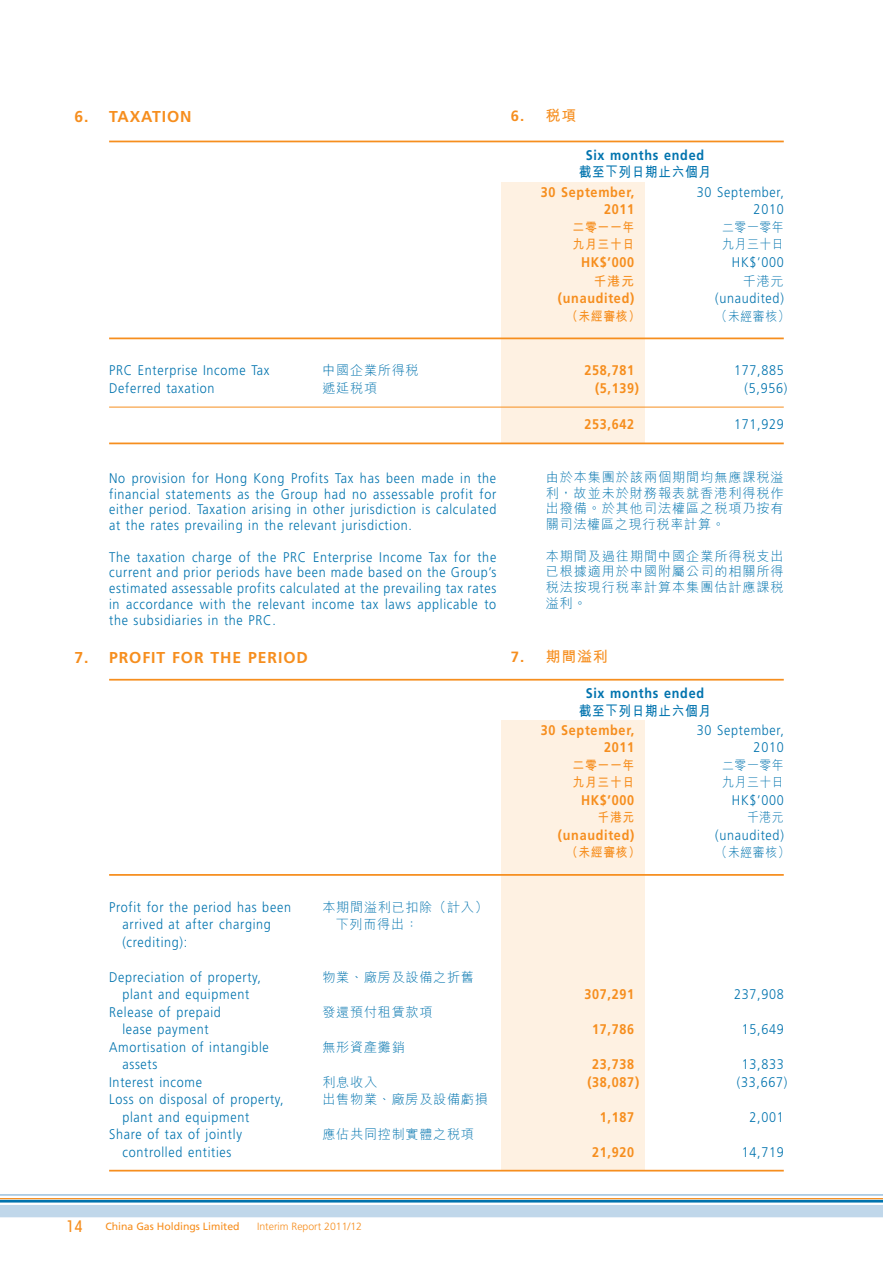
<style>
.page{position:relative;width:883px;height:1265px;background:#fff}
.page>*{position:absolute;margin:0;border:0;box-sizing:border-box;transform-origin:0 0}
.t1{font:700 15.75px "Frutiger LT Std";letter-spacing:.055em;color:#f68e1e}
.t2{font:500 condensed 15.75px "ITC Avant Garde Std";color:#f68e1e}
.t3{font:700 14.88px "M Hei HK";color:#f68e1e}
.t4{font:700 14.88px "Frutiger LT Std";color:#f68e1e}
.t5{font:300 14px/15.8px "Frutiger LT Std";letter-spacing:.055em;color:#0073ae;text-align:justify;scale:.9 1}
.t6{font:700 14px "Frutiger LT Std";letter-spacing:.055em;color:#f68e1e;scale:.9 1}
.t7{font:700 14px/17.5px "Frutiger LT Std";letter-spacing:.055em;color:#0073ae;text-align:center;scale:.9 1}
.t8{font:300 13.12px/15.8px "M Hei HK";letter-spacing:.055em;color:#0073ae;text-align:justify}
.t9{font:700 13.12px "M Hei HK";letter-spacing:.055em;color:#f68e1e;scale:.9 1}
.t10{font:300 13.12px "M Hei HK";letter-spacing:.055em;color:#0073ae;scale:.9 1}
.t11{font:700 13.12px "M Hei HK";letter-spacing:.055em;color:#f68e1e}
.t12{font:10.5px "Frutiger LT Std";color:#f68e1e}
.t13{font:300 10.5px "Frutiger LT Std";color:#f68e1e}
.s1{font-family:"M Hei HK"}
.s2{font-family:"Frutiger LT Std"}
</style>
<div class="page">
<svg style="left:0;top:1194px;width:883px;height:23px"></svg>
<hr style="left:109px;top:141px;width:675px;height:1px;background:#f68e1e">
<div style="left:501px;top:182px;width:144px;height:261px;background:#fef1e2"></div>
<hr style="left:109px;top:338px;width:675px;height:1px;background:#f68e1e">
<hr style="left:109px;top:407px;width:675px;height:1px;background:#f68e1e">
<hr style="left:109px;top:443px;width:675px;height:1px;background:#f68e1e">
<hr style="left:109px;top:679px;width:675px;height:2px;background:#f68e1e">
<div style="left:501px;top:720px;width:144px;height:451px;background:#fef1e2"></div>
<hr style="left:109px;top:874px;width:675px;height:2px;background:#f68e1e">
<hr style="left:109px;top:1170px;width:675px;height:2px;background:#f68e1e">
<p class="t1" style="left:74px;top:107px;width:119px">6. TAXATION</p>
<p class="t4" style="left:511px;top:107px;width:67px">6. <span class="s1">稅項</span></p>
<p class="t7" style="left:579px;top:146px;width:149px">Six months ended<span class="s1">截至下列日期止六個月</span></p>
<p class="t6" style="left:541px;top:184px;width:105px">30 September,</p>
<p class="t5" style="left:697px;top:184px;width:98px">30 September,</p>
<p class="t6" style="left:604px;top:201px;width:35px">2011</p>
<p class="t5" style="left:754px;top:202px;width:35px">2010</p>
<p class="t9" style="left:573px;top:217px;width:70px">二零一一年</p>
<p class="t10" style="left:722px;top:218px;width:70px">二零一零年</p>
<p class="t9" style="left:573px;top:235px;width:70px">九月三十日</p>
<p class="t10" style="left:722px;top:235px;width:70px">九月三十日</p>
<p class="t6" style="left:581px;top:254px;width:61px">HK$’000</p>
<p class="t5" style="left:732px;top:254px;width:59px">HK$’000</p>
<p class="t11" style="left:593px;top:271px;width:42px">千港元</p>
<p class="t8" style="left:743px;top:273px;width:42px">千港元</p>
<p class="t6" style="left:558px;top:290px;width:86px">(unaudited)</p>
<p class="t5" style="left:715px;top:291px;width:78px">(unaudited)</p>
<p class="t9" style="left:566px;top:306px;width:84px">（未經審核）</p>
<p class="t10" style="left:716px;top:307px;width:84px">（未經審核）</p>
<p class="t5" style="left:109px;top:363px;width:180px">PRC Enterprise Income Tax</p>
<p class="t8" style="left:322px;top:362px;width:98px">中國企業所得稅</p>
<p class="t6" style="left:585px;top:362px;width:57px">258,781</p>
<p class="t5" style="left:734px;top:363px;width:57px">177,885</p>
<p class="t5" style="left:109px;top:380px;width:119px">Deferred taxation</p>
<p class="t8" style="left:322px;top:379px;width:56px">遞延稅項</p>
<p class="t6" style="left:595px;top:380px;width:51px">(5,139 )</p>
<p class="t5" style="left:745px;top:380px;width:49px">(5,956)</p>
<p class="t6" style="left:585px;top:416px;width:57px">253,642</p>
<p class="t5" style="left:734px;top:417px;width:57px">171,929</p>
<p class="t5" style="left:109px;top:470px;width:432px">No provision for Hong Kong Profits Tax has been made in the financial statements as the Group had no assessable profit for either period. Taxation arising in other jurisdiction is calculated at the rates prevailing in the relevant jurisdiction.</p>
<p class="t5" style="left:109px;top:549px;width:432px">The taxation charge of the PRC Enterprise Income Tax for the current and prior periods have been made based on the Group’s estimated assessable profits calculated at the prevailing tax rates in accordance with the relevant income tax laws applicable to the subsidiaries in the PRC.</p>
<p class="t1" style="left:74px;top:648px;width:235px">7. PROFIT FOR THE PERIOD</p>
<p class="t8" style="left:546px;top:469px;width:240px">由於本集團於該兩個期間均無應課稅溢利，故並未於財務報表就香港利得稅作出撥備。於其他司法權區之稅項乃按有關司法權區之現行稅率計算。</p>
<p class="t8" style="left:546px;top:547px;width:240px">本期間及過往期間中國企業所得稅支出已根據適用於中國附屬公司的相關所得稅法按現行稅率計算本集團估計應課稅溢利。</p>
<p class="t3" style="left:511px;top:645px;width:98px"><span class="s2">7.</span> 期間溢利</p>
<p class="t7" style="left:579px;top:685px;width:149px">Six months ended<span class="s1">截至下列日期止六個月</span></p>
<p class="t6" style="left:541px;top:722px;width:105px">30 September,</p>
<p class="t5" style="left:697px;top:722px;width:98px">30 September,</p>
<p class="t6" style="left:604px;top:739px;width:35px">2011</p>
<p class="t5" style="left:754px;top:740px;width:35px">2010</p>
<p class="t9" style="left:573px;top:755px;width:70px">二零一一年</p>
<p class="t10" style="left:722px;top:756px;width:70px">二零一零年</p>
<p class="t9" style="left:573px;top:773px;width:70px">九月三十日</p>
<p class="t10" style="left:722px;top:773px;width:70px">九月三十日</p>
<p class="t6" style="left:581px;top:792px;width:61px">HK$’000</p>
<p class="t5" style="left:732px;top:792px;width:59px">HK$’000</p>
<p class="t9" style="left:598px;top:808px;width:42px">千港元</p>
<p class="t10" style="left:747px;top:808px;width:42px">千港元</p>
<p class="t6" style="left:558px;top:827px;width:86px">(unaudited)</p>
<p class="t5" style="left:715px;top:827px;width:78px">(unaudited)</p>
<p class="t9" style="left:566px;top:843px;width:84px">（未經審核）</p>
<p class="t10" style="left:716px;top:843px;width:84px">（未經審核）</p>
<p class="t5" style="left:109px;top:899px;width:204px">Profit for the period has been</p>
<p class="t8" style="left:322px;top:898px;width:167px">本期間溢利已扣除（計入）</p>
<p class="t5" style="left:122px;top:917px;width:166px">arrived at after charging</p>
<p class="t8" style="left:336px;top:916px;width:84px">下列而得出：</p>
<p class="t5" style="left:122px;top:934px;width:74px">(crediting):</p>
<p class="t5" style="left:109px;top:969px;width:170px">Depreciation of property,</p>
<p class="t8" style="left:322px;top:968px;width:153px">物業、廠房及設備之折舊</p>
<p class="t5" style="left:122px;top:987px;width:142px">plant and equipment</p>
<p class="t6" style="left:585px;top:986px;width:57px">307,291</p>
<p class="t5" style="left:734px;top:987px;width:57px">237,908</p>
<p class="t5" style="left:109px;top:1004px;width:126px">Release of prepaid</p>
<p class="t8" style="left:322px;top:1003px;width:112px">發還預付租賃款項</p>
<p class="t5" style="left:122px;top:1022px;width:97px">lease payment</p>
<p class="t6" style="left:592px;top:1021px;width:48px">17,786</p>
<p class="t5" style="left:742px;top:1022px;width:48px">15,649</p>
<p class="t5" style="left:109px;top:1039px;width:179px">Amortisation of intangible</p>
<p class="t8" style="left:322px;top:1038px;width:84px">無形資產攤銷</p>
<p class="t5" style="left:122px;top:1057px;width:40px">assets</p>
<p class="t6" style="left:592px;top:1056px;width:48px">23,738</p>
<p class="t5" style="left:742px;top:1057px;width:48px">13,833</p>
<p class="t5" style="left:109px;top:1074px;width:105px">Interest income</p>
<p class="t8" style="left:322px;top:1073px;width:56px">利息收入</p>
<p class="t6" style="left:587px;top:1073px;width:59px">(38,087 )</p>
<p class="t5" style="left:737px;top:1074px;width:58px">(33,667)</p>
<p class="t5" style="left:109px;top:1092px;width:195px">Loss on disposal of property,</p>
<p class="t8" style="left:322px;top:1091px;width:167px">出售物業、廠房及設備虧損</p>
<p class="t5" style="left:122px;top:1109px;width:142px">plant and equipment</p>
<p class="t6" style="left:600px;top:1108px;width:40px">1,187</p>
<p class="t5" style="left:749px;top:1109px;width:40px">2,001</p>
<p class="t5" style="left:109px;top:1127px;width:149px">Share of tax of jointly</p>
<p class="t8" style="left:322px;top:1126px;width:153px">應佔共同控制實體之稅項</p>
<p class="t5" style="left:122px;top:1144px;width:123px">controlled entities</p>
<p class="t6" style="left:592px;top:1143px;width:48px">21,920</p>
<p class="t5" style="left:742px;top:1144px;width:48px">14,719</p>
<p class="t2" style="left:66px;top:1216px;width:18px">14</p>
<p class="t12" style="left:105px;top:1220px;width:136px">China Gas Holdings Limited</p>
<p class="t13" style="left:257px;top:1221px;width:107px">Interim Report 2011/12</p>
</div>
